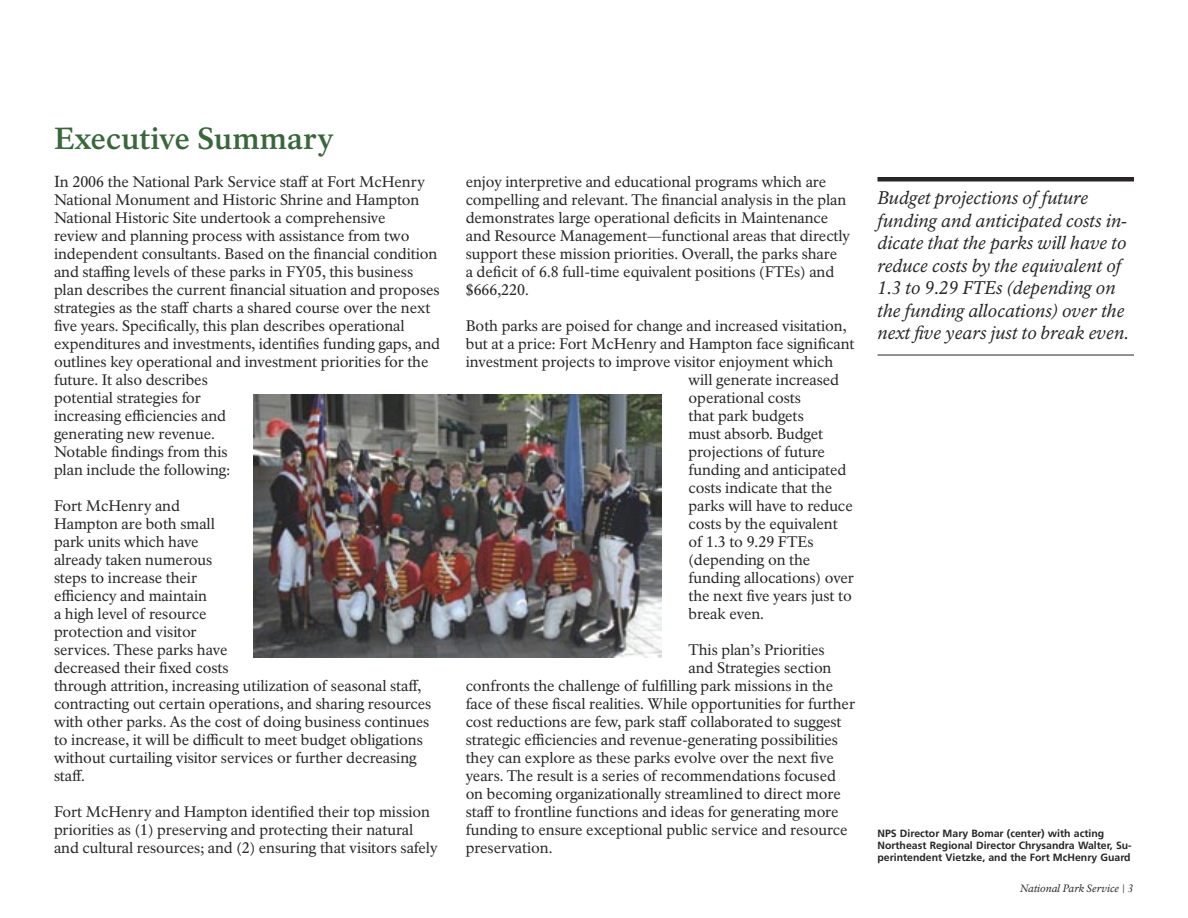
<style>
.page{position:relative;width:1188px;height:918px;background:#fff}
.page>*{position:absolute;margin:0;border:0;box-sizing:border-box;transform-origin:0 0}
.t1{font:700 30px "NPS Rawlinson OT";color:#39673b}
.t2{font:italic 18px/22.5px "NPS Rawlinson OT";color:#272525}
.t3{font:15px/18px "NPS Rawlinson OT";letter-spacing:-.005em;color:#272525}
.t4{font:700 10.5px/12px "Frutiger LT Std";color:#272525}
.t5{font:italic 10.5px "NPS Rawlinson OT";color:#272525}
.s1{font-size:15.75px}
</style>
<div class="page">
<div style="left:878px;top:177px;width:256px;height:5px;background:#272525"></div>
<hr style="left:878px;top:355px;width:256px;height:1px;background:#272525">
<img style="left:254px;top:394px;width:408px;height:264px">
<h1 class="t1" style="left:54px;top:120px;width:281px">Executive Summary</h1>
<p class="t3" style="left:54px;top:173px;width:388px"><span class="s1">I</span>n 2006 the National Park Service staff at Fort McHenry National Monument and Historic Shrine and Hampton National Historic Site undertook a comprehensive<br>review and planning process with assistance from two independent consultants. Based on the financial condition and staffing levels of these parks in FY05, this business plan describes the current financial situation and proposes strategies as the staff charts a shared course over the next five years. Specifically, this plan describes operational expenditures and investments, identifies funding gaps, and outlines key operational and investment priorities for the future. It also describes<br>potential strategies for<br>increasing efficiencies and<br>generating new revenue.<br>Notable findings from this<br>plan include the following:</p>
<p class="t3" style="left:54px;top:497px;width:379px">Fort McHenry and<br>Hampton are both small<br>park units which have<br>already taken numerous<br>steps to increase their<br>efficiency and maintain<br>a high level of resource<br>protection and visitor<br>services. These parks have<br>decreased their fixed costs<br>through attrition, increasing utilization of seasonal staff, contracting out certain operations, and sharing resources with other parks. As the cost of doing business continues to increase, it will be difficult to meet budget obligations without curtailing visitor services or further decreasing staff.</p>
<p class="t3" style="left:54px;top:803px;width:385px">Fort McHenry and Hampton identified their top mission priorities as (1) preserving and protecting their natural and cultural resources; and (2) ensuring that visitors safely</p>
<p class="t3" style="left:466px;top:173px;width:386px">enjoy interpretive and educational programs which are compelling and relevant. The financial analysis in the plan demonstrates large operational deficits in Maintenance and Resource Management—functional areas that directly support these mission priorities. Overall, the parks share<br>a deficit of 6.8 full-time equivalent positions (FTEs) and $666,220.</p>
<p class="t3" style="left:466px;top:317px;width:382px">Both parks are poised for change and increased visitation,</p>
<p class="t3" style="left:466px;top:335px;width:390px">but at a price: Fort McHenry and Hampton face significant</p>
<p class="t3" style="left:466px;top:353px;width:369px">investment projects to improve visitor enjoyment which</p>
<p class="t3" style="left:689px;top:371px;width:152px">will generate increased</p>
<p class="t3" style="left:689px;top:389px;width:114px">operational costs</p>
<p class="t3" style="left:689px;top:407px;width:117px">that park budgets</p>
<p class="t3" style="left:689px;top:425px;width:136px">must absorb. Budget</p>
<p class="t3" style="left:689px;top:443px;width:138px">projections of future</p>
<p class="t3" style="left:689px;top:461px;width:159px">funding and anticipated</p>
<p class="t3" style="left:689px;top:479px;width:145px">costs indicate that the</p>
<p class="t3" style="left:689px;top:497px;width:166px">parks will have to reduce</p>
<p class="t3" style="left:689px;top:515px;width:151px">costs by the equivalent</p>
<p class="t3" style="left:689px;top:533px;width:127px">of 1.3 to 9.29 FTEs</p>
<p class="t3" style="left:689px;top:551px;width:123px">(depending on the</p>
<p class="t3" style="left:689px;top:569px;width:167px">funding allocations) over</p>
<p class="t3" style="left:689px;top:587px;width:165px">the next five years just to</p>
<p class="t3" style="left:689px;top:605px;width:77px">break even.</p>
<p class="t3" style="left:689px;top:641px;width:138px">This plan’s Priorities</p>
<p class="t3" style="left:689px;top:659px;width:145px">and Strategies section</p>
<p class="t3" style="left:466px;top:677px;width:369px">confronts the challenge of fulfilling park missions in the</p>
<p class="t3" style="left:466px;top:695px;width:391px">face of these fiscal realities. While opportunities for further</p>
<p class="t3" style="left:466px;top:713px;width:377px">cost reductions are few, park staff collaborated to suggest</p>
<p class="t3" style="left:466px;top:731px;width:374px">strategic efficiencies and revenue-generating possibilities</p>
<p class="t3" style="left:466px;top:749px;width:370px">they can explore as these parks evolve over the next five</p>
<p class="t3" style="left:466px;top:767px;width:372px">years. The result is a series of recommendations focused</p>
<p class="t3" style="left:466px;top:785px;width:376px">on becoming organizationally streamlined to direct more</p>
<p class="t3" style="left:466px;top:803px;width:374px">staff to frontline functions and ideas for generating more</p>
<p class="t3" style="left:466px;top:821px;width:383px">funding to ensure exceptional public service and resource</p>
<p class="t3" style="left:466px;top:839px;width:88px">preservation.</p>
<p class="t2" style="left:878px;top:187px;width:253px">Budget projections of future funding and anticipated costs in&shy;dicate that the parks will have to reduce costs by the equivalent of<br>1.3 to 9.29 FTEs (depending on the funding allocations) over the next five years just to break even.</p>
<p class="t4" style="left:878px;top:827px;width:256px">NPS Director Mary Bomar (center) with acting<br>Northeast Regional Director Chrysandra Walter, Su&shy;perintendent Vietzke, and the Fort McHenry Guard</p>
<p class="t5" style="left:1020px;top:882px;width:115px">National Park Service | 3</p>
</div>
